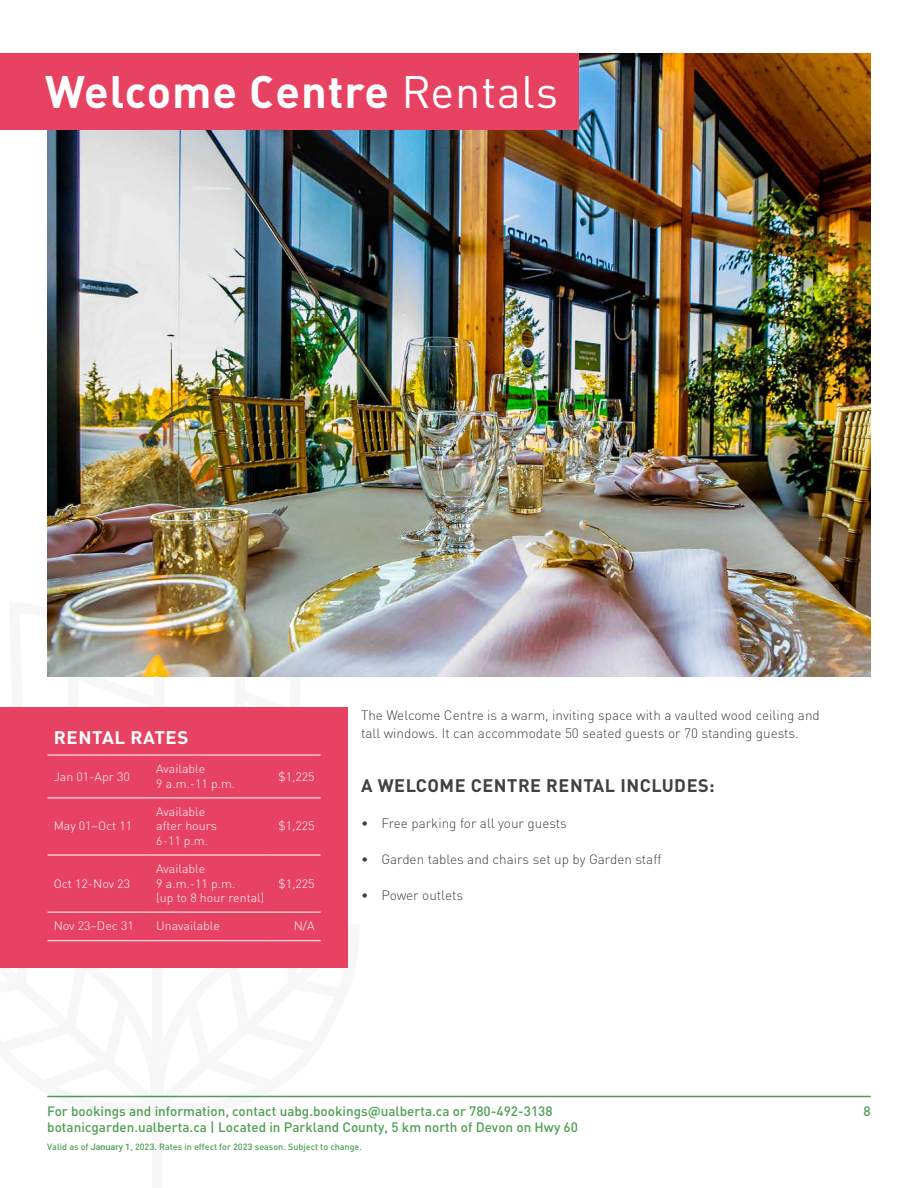
<style>
.page{position:relative;width:918px;height:1188px;background:#fff}
.page>*{position:absolute;margin:0;border:0;box-sizing:border-box;transform-origin:0 0}
.t1{font:700 45px "DIN Pro";letter-spacing:.02em;color:#fff}
.t2{font:700 18px "DIN Pro";letter-spacing:.03em;color:#414042}
.t3{font:700 18px "DIN Pro";letter-spacing:.03em;color:#fff;scale:1.04 1}
.t4{font:300 13.5px/18px "DIN Pro";color:#414042}
.t5{font:500 13.5px "DIN Pro";color:#4f9e54}
.t6{font:300 12px/14.2px "DIN Pro";color:#fff;scale:1.04 1}
.t7{font:500 9px "DIN Pro";color:#4f9e54}
.s1{font-weight:400}
.s2{font-family:"Roboto"}
</style>
<div class="page">
<hr style="left:47px;top:1096px;width:824px;height:1px;background:#4f9e54">
<svg style="left:0;top:967px;width:361px;height:131px"></svg>
<img style="left:47px;top:54px;width:824px;height:623px">
<div style="left:0;top:54px;width:579px;height:76px;background:#e84263"></div>
<div style="left:0;top:707px;width:348px;height:260px;background:#e84263"></div>
<hr style="left:48px;top:798px;width:102px;height:1px;background:#fff">
<hr style="left:150px;top:798px;width:121px;height:1px;background:#fff">
<hr style="left:271px;top:798px;width:50px;height:1px;background:#fff">
<hr style="left:48px;top:855px;width:102px;height:1px;background:#fff">
<hr style="left:150px;top:855px;width:121px;height:1px;background:#fff">
<hr style="left:271px;top:855px;width:50px;height:1px;background:#fff">
<hr style="left:48px;top:912px;width:102px;height:1px;background:#fff">
<hr style="left:150px;top:912px;width:121px;height:1px;background:#fff">
<hr style="left:271px;top:912px;width:50px;height:1px;background:#fff">
<hr style="left:48px;top:940px;width:102px;height:1px;background:#fff">
<hr style="left:150px;top:940px;width:121px;height:1px;background:#fff">
<hr style="left:271px;top:940px;width:50px;height:1px;background:#fff">
<hr style="left:48px;top:755px;width:102px;height:1px;background:#fff">
<hr style="left:150px;top:755px;width:121px;height:1px;background:#fff">
<hr style="left:271px;top:755px;width:50px;height:1px;background:#fff">
<h1 class="t1" style="left:45px;top:54px;width:514px">Welcome Centre <span class="s1">Rentals</span></h1>
<h2 class="t3" style="left:54px;top:722px;width:131px">RENTAL RATES</h2>
<p class="t6" style="left:54px;top:768px;width:75px">Jan 01-Apr 30</p>
<p class="t6" style="left:156px;top:761px;width:77px">Available<br>9 a.m.-11 p.m.</p>
<p class="t6" style="left:278px;top:768px;width:36px">$1,225</p>
<p class="t6" style="left:54px;top:818px;width:77px">May 01–Oct 11</p>
<p class="t6" style="left:156px;top:804px;width:60px">Available after hours<br>6-11 p.m.</p>
<p class="t6" style="left:278px;top:818px;width:36px">$1,225</p>
<p class="t6" style="left:54px;top:875px;width:75px">Oct 12-Nov 23</p>
<p class="t6" style="left:156px;top:861px;width:105px">Available<br>9 a.m.-11 p.m.<br>(up to 8 hour rental)</p>
<p class="t6" style="left:278px;top:875px;width:36px">$1,225</p>
<p class="t6" style="left:54px;top:918px;width:79px">Nov 23–Dec 31</p>
<p class="t6" style="left:156px;top:918px;width:63px">Unavailable</p>
<p class="t6" style="left:294px;top:918px;width:22px">N/A</p>
<p class="t4" style="left:361px;top:705px;width:460px">The Welcome Centre is a warm, inviting space with a vaulted wood ceiling and tall windows. It can accommodate 50 seated guests or 70 standing guests.</p>
<h2 class="t2" style="left:361px;top:770px;width:355px">A WELCOME CENTRE RENTAL INCLUDES:</h2>
<p class="t4" style="left:361px;top:813px;width:207px">• Free parking for all your guests</p>
<p class="t4" style="left:361px;top:849px;width:302px">• Garden tables and chairs set up by Garden staff</p>
<p class="t4" style="left:361px;top:885px;width:103px">• Power outlets</p>
<p class="t5" style="left:47px;top:1100px;width:507px">For bookings and information, contact uabg.bookings@ualberta.ca or 780-492-3138</p>
<p class="t5" style="left:864px;top:1100px;width:9px">8</p>
<p class="t5" style="left:47px;top:1117px;width:532px">botanicgarden.ualberta.ca | Located in Parkland County, 5 km north of Devon on Hwy 60</p>
<p class="t7" style="left:47px;top:1140px;width:316px">Valid as of <span class="s2">January 1</span>, 202<span class="s2">3</span>. Rates in effect for 202<span class="s2">3</span> season. Subject to change.</p>
</div>
